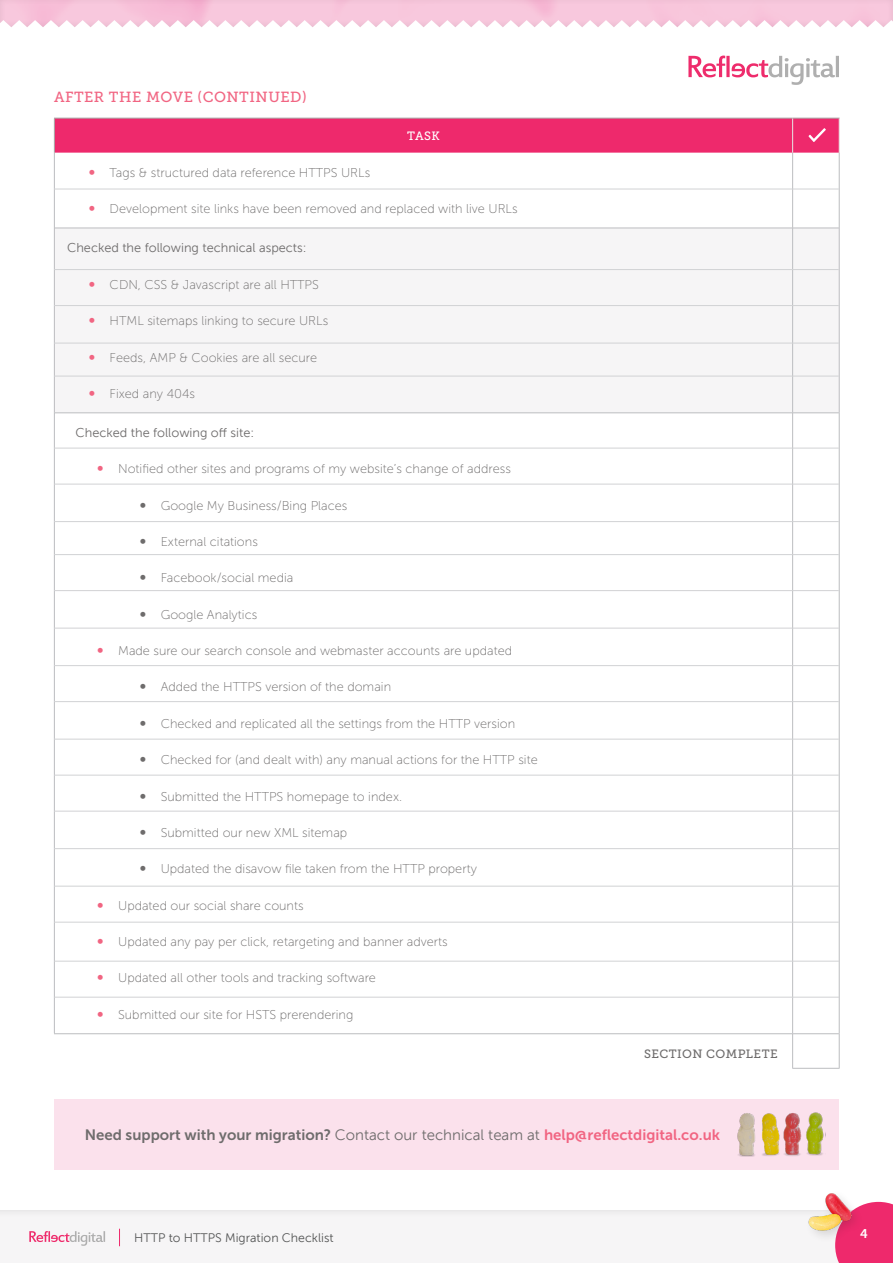
<style>
.page{position:relative;width:893px;height:1263px;background:#fff}
.page>*{position:absolute;margin:0;border:0;box-sizing:border-box;transform-origin:0 0}
.Body_Text{font:15px "Museo Sans 700";color:#6e6c6c}
.Sub_Title{font:14.7px "Museo Slab 500";letter-spacing:.035em;color:#f16582}
.t1{font:12.75px "Museo Sans 100";color:#6e6c6c}
.Body_Text-2{font:12.75px "Museo Sans 300";color:#6e6c6c}
.t2{font:12.6px "Museo Slab 700";color:#fff}
.t3{font:12.3px "Museo Sans 300";color:#545555}
.Sub_Title_White_Cent{font:12px "Museo Slab 500";letter-spacing:.035em;color:#6e6c6c}
.Sub_Title_White_Cent-2{font:12px "Museo Slab 500";color:#fff}
.s1{font-family:"Museo Sans 300"}
.s2{color:#f16582}
</style>
<div class="page">
<div style="left:0;top:1208px;width:893px;height:55px;background:#f6f5f6"></div>
<div style="left:835px;top:1202px;width:58px;height:61px;background:#ee296c"></div>
<svg style="left:29px;top:1231px;width:76px;height:15px"></svg>
<svg style="left:119px;top:1229px;width:1px;height:17px"></svg>
<div style="left:0;top:0;width:893px;height:30px;background:#231f20;opacity:.12"></div>
<div style="left:821px;top:1189px;width:43px;height:44px;background:#ee296c"></div>
<img style="left:821px;top:1189px;width:48px;height:43px">
<div style="left:805px;top:1209px;width:48px;height:34px;background:#231f20;opacity:.15"></div>
<img style="left:801px;top:1210px;width:51px;height:32px">
<svg style="left:0;top:20px;width:893px;height:10px"></svg>
<svg style="left:688px;top:56px;width:151px;height:29px"></svg>
<div style="left:55px;top:229px;width:784px;height:184px;background:#f6f5f6"></div>
<hr style="left:839px;top:118px;width:1px;height:35px;background:#e7e4e4">
<hr style="left:54px;top:153px;width:1px;height:75px;background:#bcbdc0">
<hr style="left:839px;top:153px;width:1px;height:75px;background:#bcbdc0">
<hr style="left:54px;top:228px;width:1px;height:185px;background:#bcbdc0">
<hr style="left:839px;top:228px;width:1px;height:185px;background:#bcbdc0">
<hr style="left:54px;top:413px;width:1px;height:620px;background:#bcbdc0">
<hr style="left:839px;top:413px;width:1px;height:621px;background:#bcbdc0">
<hr style="left:54px;top:1033px;width:738px;height:1px;background:#bcbdc0">
<hr style="left:792px;top:153px;width:1px;height:75px;background:#bcbdc0">
<hr style="left:55px;top:228px;width:738px;height:1px;background:#bcbdc0">
<hr style="left:793px;top:228px;width:46px;height:1px;background:#bcbdc0">
<hr style="left:792px;top:228px;width:1px;height:185px;background:#bcbdc0">
<hr style="left:55px;top:413px;width:738px;height:1px;background:#bcbdc0">
<hr style="left:793px;top:413px;width:46px;height:1px;background:#bcbdc0">
<hr style="left:792px;top:413px;width:1px;height:620px;background:#bcbdc0">
<hr style="left:792px;top:1034px;width:1px;height:34px;background:#bcbdc0">
<hr style="left:839px;top:1034px;width:1px;height:34px;background:#bcbdc0">
<hr style="left:792px;top:1068px;width:48px;height:1px;background:#bcbdc0">
<hr style="left:792px;top:1033px;width:47px;height:1px;background:#bcbdc0">
<hr style="left:54px;top:269px;width:785px;height:1px;background:#d1d2d4">
<hr style="left:54px;top:305px;width:785px;height:1px;background:#d1d2d4">
<hr style="left:54px;top:343px;width:785px;height:1px;background:#d1d2d4">
<div style="left:54px;top:118px;width:785px;height:35px;background:#ee296c"></div>
<hr style="left:54px;top:376px;width:785px;height:1px;background:#d1d2d4">
<hr style="left:54px;top:448px;width:785px;height:1px;background:#d1d2d4">
<hr style="left:54px;top:484px;width:785px;height:1px;background:#d1d2d4">
<hr style="left:54px;top:521px;width:785px;height:1px;background:#d1d2d4">
<hr style="left:54px;top:554px;width:785px;height:1px;background:#d1d2d4">
<hr style="left:54px;top:590px;width:785px;height:1px;background:#d1d2d4">
<hr style="left:54px;top:628px;width:785px;height:1px;background:#d1d2d4">
<hr style="left:54px;top:189px;width:785px;height:1px;background:#d1d2d4">
<hr style="left:54px;top:665px;width:785px;height:1px;background:#d1d2d4">
<hr style="left:54px;top:701px;width:785px;height:1px;background:#d1d2d4">
<hr style="left:54px;top:739px;width:785px;height:1px;background:#d1d2d4">
<hr style="left:54px;top:775px;width:785px;height:1px;background:#d1d2d4">
<hr style="left:54px;top:811px;width:785px;height:1px;background:#d1d2d4">
<hr style="left:54px;top:848px;width:785px;height:1px;background:#d1d2d4">
<hr style="left:54px;top:886px;width:785px;height:1px;background:#d1d2d4">
<hr style="left:54px;top:922px;width:785px;height:1px;background:#d1d2d4">
<div style="left:55px;top:1099px;width:784px;height:71px;background:#fbe1ec"></div>
<img style="left:737px;top:1112px;width:87px;height:45px">
<hr style="left:54px;top:961px;width:785px;height:1px;background:#d1d2d4">
<hr style="left:54px;top:997px;width:785px;height:1px;background:#d1d2d4">
<svg style="left:89px;top:282px;width:5px;height:5px"></svg>
<svg style="left:89px;top:318px;width:5px;height:5px"></svg>
<svg style="left:89px;top:354px;width:5px;height:5px"></svg>
<svg style="left:89px;top:391px;width:5px;height:5px"></svg>
<p class="Sub_Title" style="left:54px;top:88px;width:254px">AFTER THE MOVE (CONTINUED)</p>
<p class="Sub_Title_White_Cent-2" style="left:407px;top:129px;width:34px">TASK</p>
<p class="t1" style="left:110px;top:166px;width:262px">Tags &amp; structured data reference HTTPS URLs</p>
<p class="t1" style="left:110px;top:202px;width:409px">Development site links have been removed and replaced with live URLs</p>
<p class="Body_Text-2" style="left:67px;top:241px;width:241px">Checked the following technical aspects:</p>
<p class="t1" style="left:110px;top:278px;width:211px">CDN, CSS &amp; Javascript are all HTTPS</p>
<p class="t1" style="left:110px;top:314px;width:220px">HTML sitemaps linking to secure URLs</p>
<p class="t1" style="left:110px;top:350px;width:209px">Feeds, AMP &amp; Cookies are all secure</p>
<p class="t1" style="left:110px;top:387px;width:87px">Fixed any 404s</p>
<p class="Body_Text-2" style="left:76px;top:425px;width:180px">Checked the following off site:</p>
<p class="t1" style="left:118px;top:462px;width:394px">Notified other sites and programs of my website’s change of address</p>
<p class="t1" style="left:161px;top:498px;width:188px">Google My Business/Bing Places</p>
<p class="t1" style="left:161px;top:535px;width:99px">External citations</p>
<p class="t1" style="left:161px;top:571px;width:134px">Facebook/social media</p>
<p class="t1" style="left:161px;top:607px;width:98px">Google Analytics</p>
<p class="t1" style="left:118px;top:644px;width:395px">Made sure our search console and webmaster accounts are updated</p>
<p class="t1" style="left:161px;top:680px;width:232px">Added the HTTPS version of the domain</p>
<p class="t1" style="left:161px;top:717px;width:356px">Checked and replicated all the settings from the HTTP version</p>
<p class="t1" style="left:161px;top:753px;width:379px">Checked for (and dealt with) any manual actions for the HTTP site</p>
<p class="t1" style="left:161px;top:789px;width:243px">Submitted the HTTPS homepage to index.</p>
<p class="t1" style="left:161px;top:826px;width:188px">Submitted our new XML sitemap</p>
<p class="t1" style="left:161px;top:862px;width:318px">Updated the disavow file taken from the HTTP property</p>
<p class="t1" style="left:118px;top:898px;width:187px">Updated our social share counts</p>
<p class="t1" style="left:118px;top:935px;width:331px">Updated any pay per click, retargeting and banner adverts</p>
<p class="t1" style="left:118px;top:971px;width:259px">Updated all other tools and tracking software</p>
<p class="t1" style="left:118px;top:1008px;width:237px">Submitted our site for HSTS prerendering</p>
<p class="Sub_Title_White_Cent" style="left:644px;top:1047px;width:135px">SECTION COMPLETE</p>
<p class="Body_Text" style="left:85px;top:1126px;width:637px">Need support with your migration? <span class="s1">Contact our technical team at</span> <span class="s2">help@reflectdigital.co.uk</span></p>
<p class="t3" style="left:134px;top:1231px;width:201px">HTTP to HTTPS Migration Checklist</p>
<p class="t2" style="left:860px;top:1226px;width:9px">4</p>
</div>
